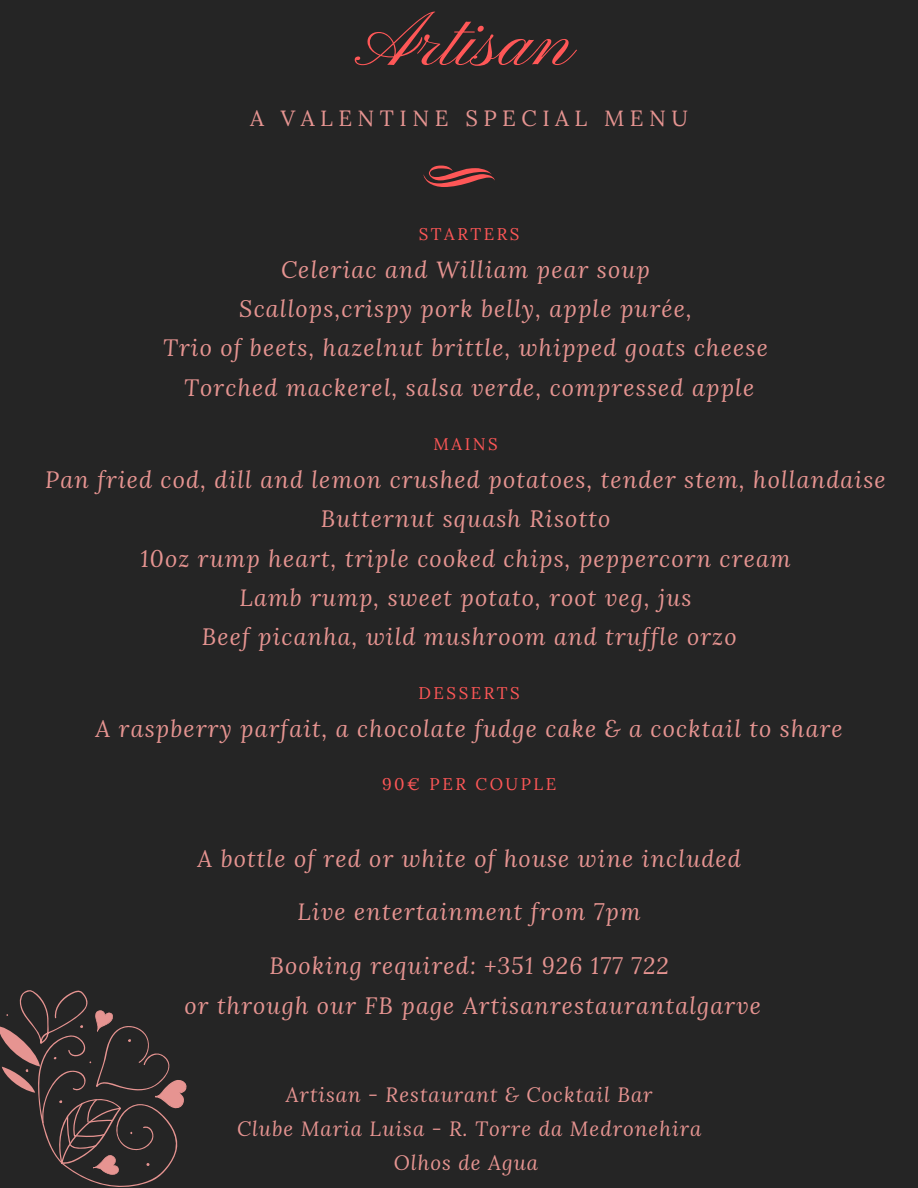
<style>
.page{position:relative;width:918px;height:1188px;background:#252525}
.page>*{position:absolute;margin:0;border:0;box-sizing:border-box;transform-origin:0 0}
.t1{font:77.85px "Pinyon Script";color:#ff5757}
.t2{font:italic 23.4px/39.3px "Lora";letter-spacing:.05em;color:#e69491;text-align:center}
.t3{font:22.05px "Lora";letter-spacing:.25em;color:#e69491}
.t4{font:italic 20.55px/33.8px "Lora";letter-spacing:.05em;color:#e69491;text-align:center}
.t5{font:16.8px "Lora";letter-spacing:.15em;color:#ff5757}
</style>
<div class="page">
<svg style="left:0;top:990px;width:187px;height:197px"></svg>
<svg style="left:424px;top:166px;width:70px;height:21px"></svg>
<h1 class="t1" style="left:362px;top:-2px;width:215px">Artisan</h1>
<p class="t3" style="left:250px;top:103px;width:439px">A VALENTINE SPECIAL MENU</p>
<p class="t5" style="left:419px;top:223px;width:102px">STARTERS</p>
<p class="t2" style="left:163px;top:249px;width:606px">Celeriac and William pear soup<br>Scallops,crispy pork belly, apple purée,<br>Trio of beets, hazelnut brittle, whipped goats cheese Torched mackerel, salsa verde, compressed apple</p>
<p class="t5" style="left:434px;top:433px;width:66px">MAINS</p>
<p class="t2" style="left:45px;top:459px;width:842px">Pan fried cod, dill and lemon crushed potatoes, tender stem, hollandaise Butternut squash Risotto<br>10oz rump heart, triple cooked chips, peppercorn cream<br>Lamb rump, sweet potato, root veg, jus<br>Beef picanha, wild mushroom and truffle orzo</p>
<p class="t5" style="left:419px;top:682px;width:103px">DESSERTS</p>
<p class="t2" style="left:96px;top:708px;width:749px">A raspberry parfait, a chocolate fudge cake &amp; a cocktail to share</p>
<p class="t5" style="left:382px;top:773px;width:176px">90€ PER COUPLE</p>
<p class="t2" style="left:197px;top:838px;width:545px">A bottle of red or white of house wine included</p>
<p class="t2" style="left:298px;top:892px;width:345px">Live entertainment from 7pm</p>
<p class="t2" style="left:185px;top:946px;width:578px">Booking required: +351 926 177 722<br>or through our FB page Artisanrestaurantalgarve</p>
<p class="t4" style="left:237px;top:1078px;width:466px">Artisan - Restaurant &amp; Cocktail Bar<br>Clube Maria Luisa - R. Torre da Medronehira<br>Olhos de Agua</p>
</div>
